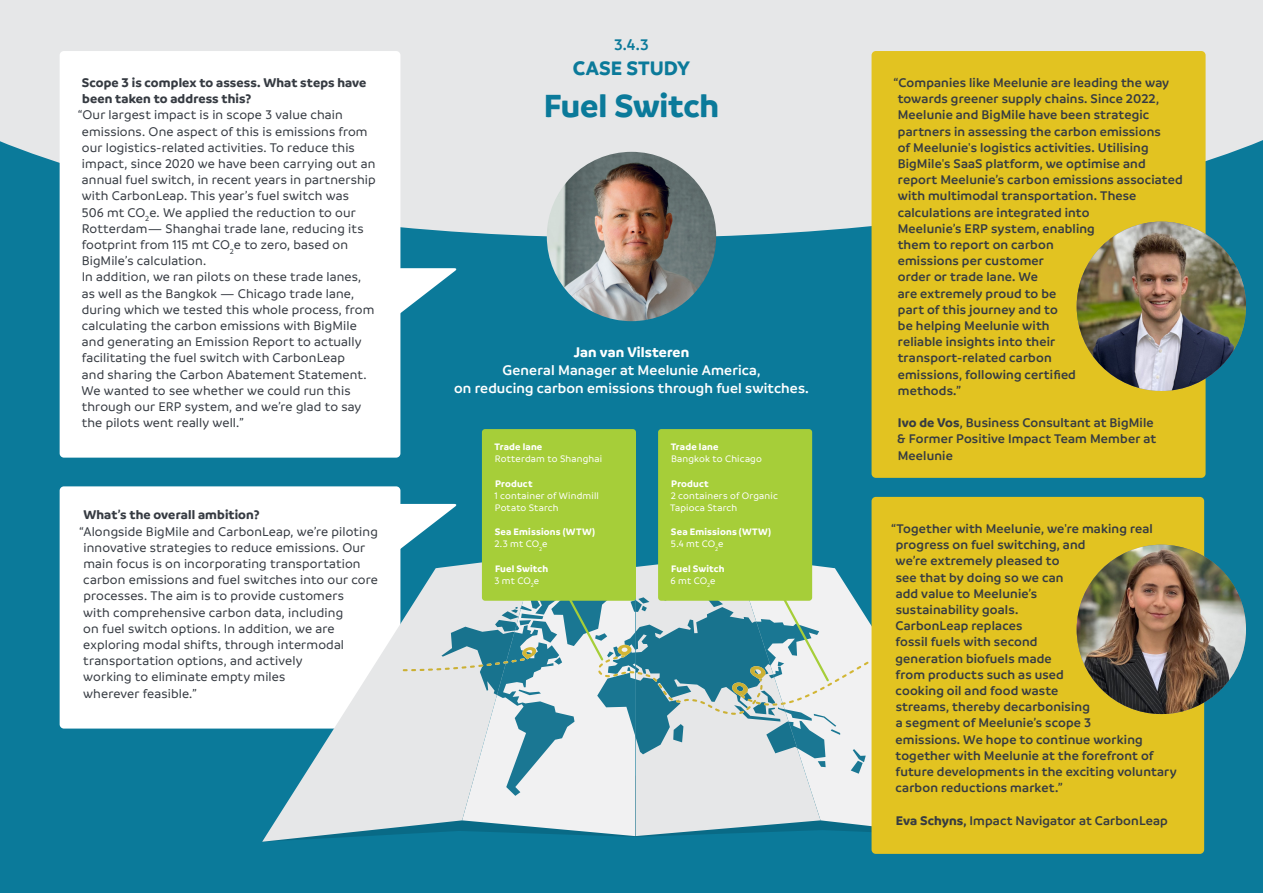
<style>
.page{position:relative;width:1263px;height:893px;background:#0b7a9a}
.page>*{position:absolute;margin:0;border:0;box-sizing:border-box;transform-origin:0 0}
.Titels{font:700 34.5px "Branding";letter-spacing:-.005em;color:#0b7a9a}
.Titels-2{font:700 21px "Branding";color:#0b7a9a}
.Titels-3{font:600 16.5px "Branding";color:#0b7a9a}
.t1{font:600 15px "Branding";letter-spacing:.01em;color:#fff}
.t2{font:700 15px "Branding";letter-spacing:.01em;color:#fff}
.t3{font:500 13.5px/16.2px "Branding";letter-spacing:.01em;color:#363b42}
.t4{font:600 13.5px/16.2px "Branding";letter-spacing:.01em;color:#363b42}
.t5{font:700 13.5px/16.2px "Branding";letter-spacing:.01em;color:#363b42}
.t6{font:500 10.2px/12.1px "Branding";letter-spacing:.015em;color:#fff}
.t7{font:700 10.2px "Branding";letter-spacing:.02em;color:#fff}
.s1{font-weight:700}
</style>
<div class="page">
<svg style="left:0;top:0;width:1263px;height:238px;background:#d6dfe2"></svg>
<div style="left:60px;top:486px;width:340px;height:243px;background:#fff;border-radius:4px"></div>
<svg style="left:400px;top:504px;width:57px;height:47px"></svg>
<div style="left:60px;top:51px;width:340px;height:407px;background:#fff;border-radius:4px"></div>
<svg style="left:400px;top:268px;width:57px;height:47px"></svg>
<div style="left:871px;top:51px;width:334px;height:427px;background:#e2c321;border-radius:4px"></div>
<img style="left:1077px;top:222px;width:169px;height:169px;border-radius:85px">
<svg style="left:262px;top:556px;width:200px;height:286px"></svg>
<svg style="left:462px;top:562px;width:173px;height:274px;background:#c2d6dd"></svg>
<svg style="left:820px;top:622px;width:51px;height:210px;background:#c1d5dc"></svg>
<svg style="left:635px;top:556px;width:185px;height:280px;background:#b4ccd3"></svg>
<div style="left:871px;top:497px;width:333px;height:357px;background:#e2c321;border-radius:4px"></div>
<img style="left:1077px;top:545px;width:169px;height:169px;border-radius:85px">
<div style="left:482px;top:429px;width:154px;height:172px;background:#a6ce39;border-radius:3px"></div>
<div style="left:658px;top:429px;width:154px;height:172px;background:#a6ce39;border-radius:3px"></div>
<svg style="left:403px;top:565px;width:466px;height:231px"></svg>
<img style="left:547px;top:152px;width:169px;height:169px;border-radius:85px">
<p class="t5" style="left:82px;top:75px;width:286px">Scope 3 is complex to assess. What steps have been taken to address this?</p>
<p class="t3" style="left:78px;top:107px;width:300px">“Our largest impact is in scope 3 value chain emissions. One aspect of this is emissions from our logistics-related activities. To reduce this impact, since 2020 we have been carrying out an annual fuel switch, in recent years in partnership with CarbonLeap. This year’s fuel switch was<br>506 mt CO<sub>2</sub>e. We applied the reduction to our Rotterdam— Shanghai trade lane, reducing its footprint from 115 mt CO<sub>2</sub>e to zero, based on BigMile’s calculation.<br>In addition, we ran pilots on these trade lanes,<br>as well as the Bangkok — Chicago trade lane, during which we tested this whole process, from calculating the carbon emissions with BigMile and generating an Emission Report to actually facilitating the fuel switch with CarbonLeap<br>and sharing the Carbon Abatement Statement.<br>We wanted to see whether we could run this through our ERP system, and we’re glad to say the pilots went really well.”</p>
<p class="t5" style="left:83px;top:507px;width:178px">What’s the overall ambition?</p>
<p class="t3" style="left:83px;top:523px;width:296px;text-indent:-4px">“Alongside BigMile and CarbonLeap, we’re piloting innovative strategies to reduce emissions. Our main focus is on incorporating transportation carbon emissions and fuel switches into our core processes. The aim is to provide customers<br>with comprehensive carbon data, including<br>on fuel switch options. In addition, we are exploring modal shifts, through intermodal transportation options, and actively<br>working to eliminate empty miles<br>wherever feasible.”</p>
<p class="Titels-3" style="left:614px;top:36px;width:36px">3.4.3</p>
<p class="Titels-2" style="left:573px;top:57px;width:119px">CASE STUDY</p>
<p class="Titels" style="left:544px;top:86px;width:177px">Fuel Switch</p>
<p class="t2" style="left:574px;top:343px;width:117px">Jan van Vilsteren</p>
<p class="t1" style="left:502px;top:362px;width:260px">General Manager at Meelunie America,</p>
<p class="t1" style="left:454px;top:380px;width:356px">on reducing carbon emissions through fuel switches.</p>
<p class="t7" style="left:495px;top:441px;width:49px">Trade lane</p>
<p class="t6" style="left:495px;top:453px;width:109px">Rotterdam to Shanghai</p>
<p class="t7" style="left:495px;top:477px;width:39px">Product</p>
<p class="t6" style="left:494px;top:489px;width:106px">1 container of Windmill<br>Potato Starch</p>
<p class="t7" style="left:495px;top:526px;width:102px">Sea Emissions (WTW)</p>
<p class="t6" style="left:494px;top:538px;width:55px">2.3 mt CO<sub>2</sub>e</p>
<p class="t7" style="left:495px;top:562px;width:55px">Fuel Switch</p>
<p class="t6" style="left:494px;top:574px;width:46px">3 mt CO<sub>2</sub>e</p>
<p class="t7" style="left:671px;top:441px;width:49px">Trade lane</p>
<p class="t6" style="left:671px;top:453px;width:92px">Bangkok to Chicago</p>
<p class="t7" style="left:671px;top:477px;width:39px">Product</p>
<p class="t6" style="left:670px;top:489px;width:109px">2 containers of Organic<br>Tapioca Starch</p>
<p class="t7" style="left:671px;top:526px;width:102px">Sea Emissions (WTW)</p>
<p class="t6" style="left:671px;top:538px;width:54px">5.4 mt CO<sub>2</sub>e</p>
<p class="t7" style="left:671px;top:562px;width:55px">Fuel Switch</p>
<p class="t6" style="left:670px;top:574px;width:47px">6 mt CO<sub>2</sub>e</p>
<p class="t4" style="left:898px;top:75px;width:286px;text-indent:-4px">“Companies like Meelunie are leading the way towards greener supply chains. Since 2022, Meelunie and BigMile have been strategic partners in assessing the carbon emissions<br>of Meelunie's logistics activities. Utilising BigMile's SaaS platform, we optimise and report Meelunie’s carbon emissions associated with multimodal transportation. These calculations are integrated into<br>Meelunie’s ERP system, enabling<br>them to report on carbon<br>emissions per customer<br>order or trade lane. We<br>are extremely proud to be<br>part of this journey and to<br>be helping Meelunie with<br>reliable insights into their<br>transport-related carbon<br>emissions, following certified<br>methods.”</p>
<p class="t4" style="left:897px;top:415px;width:260px"><span class="s1">Ivo de Vos</span>, Business Consultant at BigMile &amp; Former Positive Impact Team Member at<br>Meelunie</p>
<p class="t4" style="left:895px;top:520px;width:283px;text-indent:-4px">“Together with Meelunie, we're making real progress on fuel switching, and<br>we’re extremely pleased to<br>see that by doing so we can<br>add value to Meelunie’s<br>sustainability goals.<br>CarbonLeap replaces<br>fossil fuels with second<br>generation biofuels made<br>from products such as used<br>cooking oil and food waste<br>streams, thereby decarbonising<br>a segment of Meelunie’s scope 3<br>emissions. We hope to continue working together with Meelunie at the forefront of future developments in the exciting voluntary carbon reductions market.”</p>
<p class="t4" style="left:896px;top:812px;width:274px"><span class="s1">Eva Schyns,</span> Impact Navigator at CarbonLeap</p>
</div>
